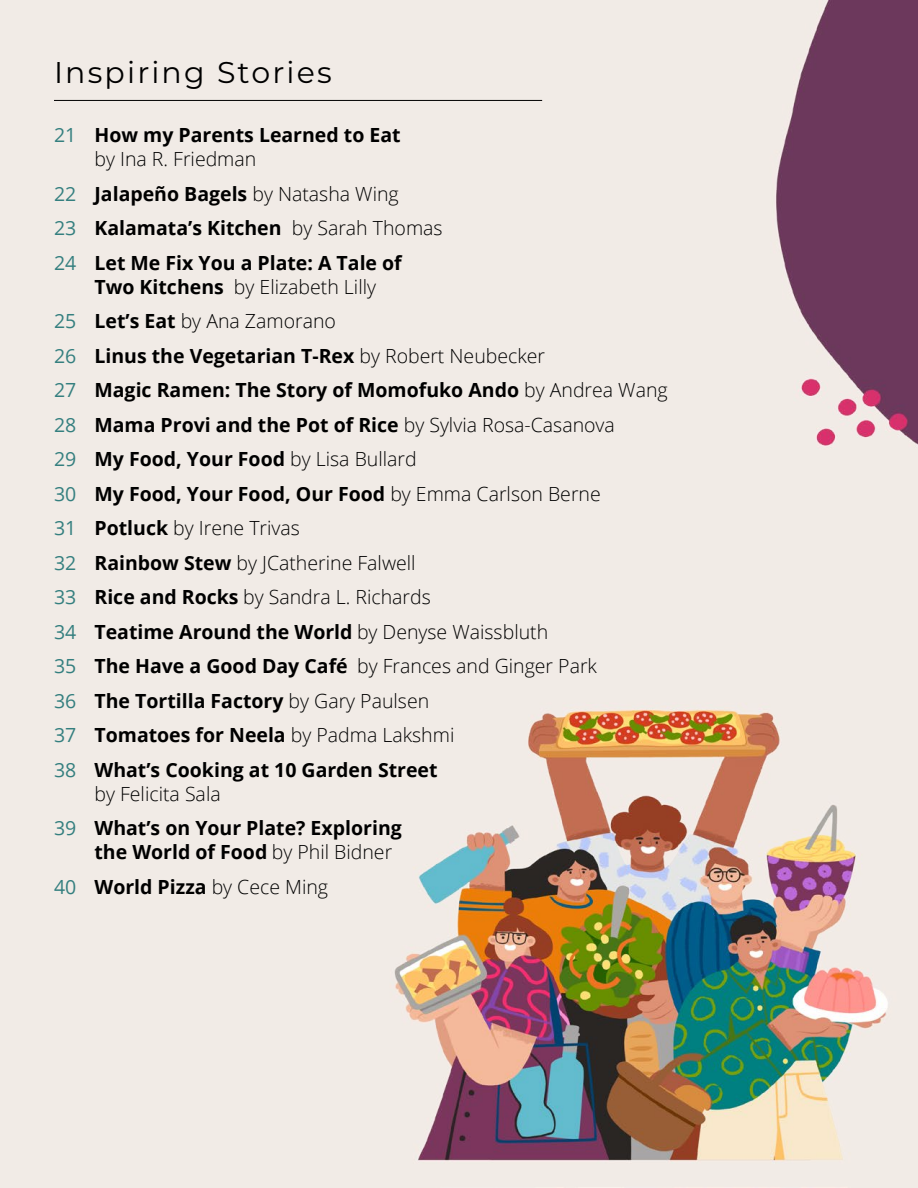
<style>
.page{position:relative;width:918px;height:1188px;background:#fff}
.page>*{position:absolute;margin:0;border:0;box-sizing:border-box;transform-origin:0 0}
.H1_p2{font:30px "Montserrat";letter-spacing:.075em;color:#000}
.t1{font:700 19.5px/24px "Open Sans";color:#000}
.t2{font:300 19.5px "Open Sans";color:#000}
.s1{font-weight:400;color:#347f7f}
.s2{font-weight:300}
.s3{font-weight:700}
</style>
<div class="page">
<img style="left:0;top:0;width:918px;height:1188px">
<hr style="left:54px;top:100px;width:488px;height:1px;background:#000">
<h1 class="H1_p2" style="left:54px;top:52px;width:279px">Inspiring Stories</h1>
<p class="t1" style="left:94px;top:123px;width:308px;text-indent:-40px"><span class="s1">21</span> How my Parents Learned to Eat <span class="s2">by Ina R. Friedman</span></p>
<p class="t1" style="left:54px;top:181px;width:346px"><span class="s1">22</span> Jalapeño Bagels <span class="s2">by Natasha Wing</span></p>
<p class="t1" style="left:54px;top:216px;width:390px"><span class="s1">23</span> Kalamata’s Kitchen <span class="s2">by Sarah Thomas</span></p>
<p class="t1" style="left:94px;top:250px;width:309px;text-indent:-40px"><span class="s1">24</span> Let Me Fix You a Plate: A Tale of<br>Two Kitchens <span class="s2">by Elizabeth Lilly</span></p>
<p class="t2" style="left:54px;top:308px;width:284px"><span class="s1">25</span> <span class="s3">Let’s Eat</span> by Ana Zamorano</p>
<p class="t1" style="left:54px;top:343px;width:493px"><span class="s1">26</span> Linus the Vegetarian T-Rex <span class="s2">by Robert Neubecker</span></p>
<p class="t1" style="left:54px;top:378px;width:615px"><span class="s1">27</span> Magic Ramen: The Story of Momofuko Ando <span class="s2">by Andrea Wang</span></p>
<p class="t1" style="left:54px;top:412px;width:562px"><span class="s1">28</span> Mama Provi and the Pot of Rice <span class="s2">by Sylvia Rosa-Casanova</span></p>
<p class="t1" style="left:54px;top:447px;width:364px"><span class="s1">29</span> My Food, Your Food <span class="s2">by Lisa Bullard</span></p>
<p class="t1" style="left:54px;top:481px;width:548px"><span class="s1">30</span> My Food, Your Food, Our Food <span class="s2">by Emma Carlson Berne</span></p>
<p class="t2" style="left:54px;top:515px;width:247px"><span class="s1">31</span> <span class="s3">Potluck</span> by Irene Trivas</p>
<p class="t2" style="left:54px;top:550px;width:363px"><span class="s1">32</span> <span class="s3">Rainbow Stew</span> by JCatherine Falwell</p>
<p class="t2" style="left:54px;top:584px;width:378px"><span class="s1">33</span> <span class="s3">Rice and Rocks</span> by Sandra L. Richards</p>
<p class="t1" style="left:54px;top:619px;width:496px"><span class="s1">34</span> Teatime Around the World <span class="s2">by Denyse Waissbluth</span></p>
<p class="t2" style="left:54px;top:653px;width:545px"><span class="s1">35</span> <span class="s3">The Have a Good Day Café</span> by Frances and Ginger Park</p>
<p class="t1" style="left:54px;top:688px;width:377px"><span class="s1">36</span> The Tortilla Factory <span class="s2">by Gary Paulsen</span></p>
<p class="t1" style="left:54px;top:723px;width:402px"><span class="s1">37</span> Tomatoes for Neela <span class="s2">by Padma Lakshmi</span></p>
<p class="t1" style="left:94px;top:757px;width:345px;text-indent:-40px"><span class="s1">38</span> What’s Cooking at 10 Garden Street <span class="s2">by Felicita Sala</span></p>
<p class="t1" style="left:94px;top:816px;width:309px;text-indent:-40px"><span class="s1">39</span> What’s on Your Plate? Exploring the World of Food <span class="s2">by Phil Bidner</span></p>
<p class="t1" style="left:54px;top:874px;width:276px"><span class="s1">40</span> World Pizza <span class="s2">by Cece Ming</span></p>
</div>
